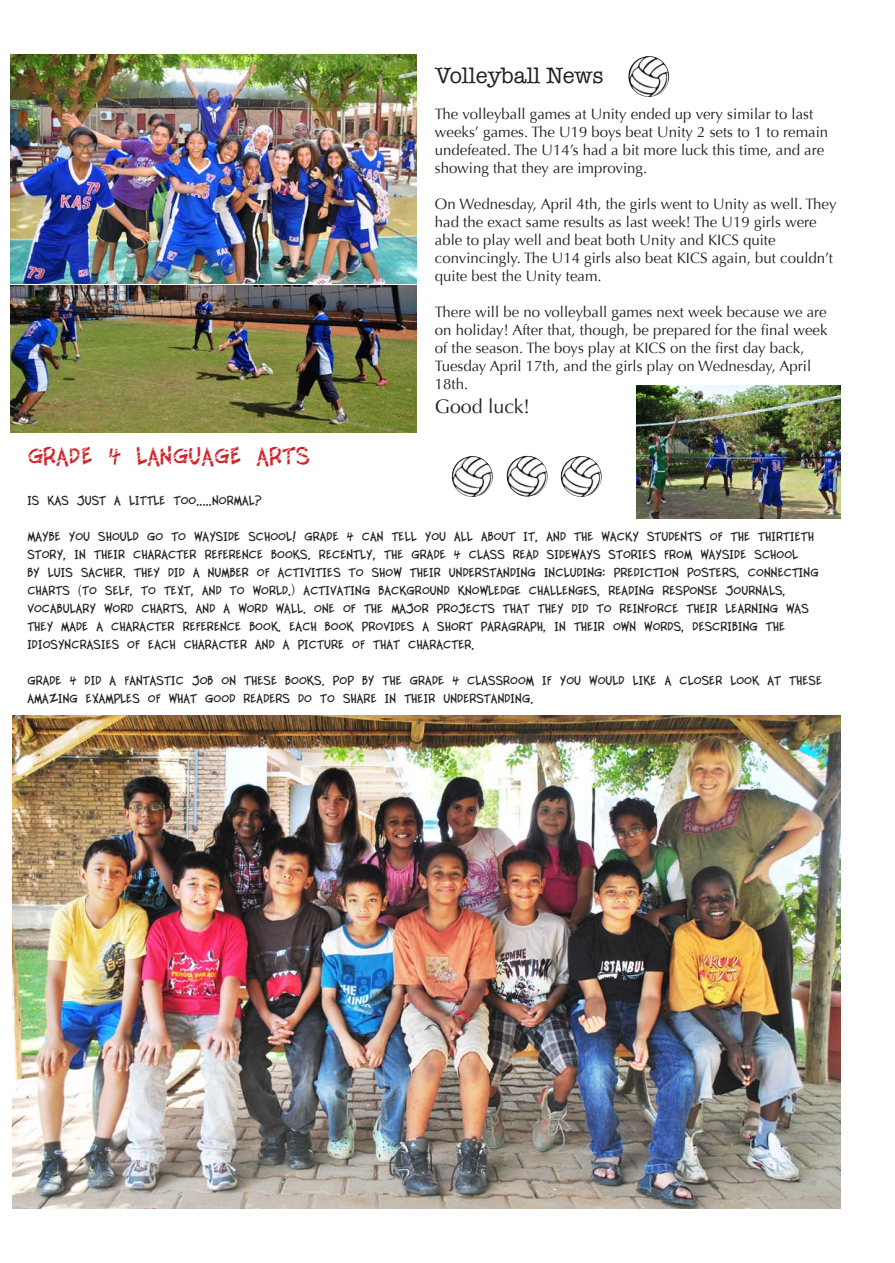
<style>
.page{position:relative;width:895px;height:1263px;background:#fff}
.page>*{position:absolute;margin:0;border:0;box-sizing:border-box;transform-origin:0 0}
.t1{font:28.5px "Twelve Ton Sushi";color:#d1232a}
.t2{font:22.5px "American Typewriter";color:#231f20}
.t3{font:19.5px "Optima";color:#231f20}
.t4{font:15px/18px "Twelve Ton Fishstick";color:#231f20}
.t5{font:15px/18px "Optima";color:#231f20}
</style>
<div class="page">
<img style="left:628px;top:56px;width:42px;height:41px">
<img style="left:12px;top:716px;width:829px;height:493px">
<img style="left:11px;top:286px;width:406px;height:146px">
<img style="left:11px;top:54px;width:406px;height:230px">
<img style="left:636px;top:386px;width:205px;height:132px">
<img style="left:560px;top:456px;width:42px;height:41px">
<img style="left:506px;top:456px;width:42px;height:41px">
<img style="left:451px;top:456px;width:42px;height:41px">
<p class="t2" style="left:435px;top:58px;width:170px">Volleyball News</p>
<p class="t5" style="left:435px;top:105px;width:395px">The volleyball games at Unity ended up very similar to last weeks’ games. The U19 boys beat Unity 2 sets to 1 to remain undefeated. The U14’s had a bit more luck this time, and are showing that they are improving.</p>
<p class="t5" style="left:435px;top:195px;width:403px">On Wednesday, April 4th, the girls went to Unity as well. They had the exact same results as last week! The U19 girls were able to play well and beat both Unity and KICS quite</p>
<p class="t5" style="left:435px;top:249px;width:399px">convincingly. The U14 girls also beat KICS again, but couldn’t quite best the Unity team.</p>
<p class="t5" style="left:435px;top:303px;width:394px;text-align:justify">There will be no volleyball games next week because we are on holiday! After that, though, be prepared for the final week of the season. The boys play at KICS on the first day back,</p>
<p class="t5" style="left:435px;top:357px;width:378px">Tuesday April 17th, and the girls play on Wednesday, April<br>18th.</p>
<p class="t3" style="left:435px;top:395px;width:97px">Good luck!</p>
<p class="t1" style="left:27px;top:447px;width:284px">GRADE 4 LANGUAGE ARTS</p>
<p class="t4" style="left:27px;top:496px;width:236px">IS KAS JUST A LITTLE TOO.....NORMAL?</p>
<p class="t4" style="left:27px;top:532px;width:793px">MAYBE YOU SHOULD GO TO WAYSIDE SCHOOL! GRADE 4 CAN TELL YOU ALL ABOUT IT, AND THE WACKY STUDENTS OF THE THIRTIETH STORY, IN THEIR CHARACTER REFERENCE BOOKS. RECENTLY, THE GRADE 4 CLASS READ SIDEWAYS STORIES FROM WAYSIDE SCHOOL<br>BY LUIS SACHER. THEY DID A NUMBER OF ACTIVITIES TO SHOW THEIR UNDERSTANDING INCLUDING: PREDICTION POSTERS, CONNECTING CHARTS <sup>(</sup>TO SELF, TO TEXT, AND TO WORLD.<sup>)</sup> ACTIVATING BACKGROUND KNOWLEDGE CHALLENGES, READING RESPONSE JOURNALS,</p>
<p class="t4" style="left:27px;top:604px;width:783px">VOCABULARY WORD CHARTS, AND A WORD WALL. ONE OF THE MAJOR PROJECTS THAT THEY DID TO REINFORCE THEIR LEARNING WAS<br>THEY MADE A CHARACTER REFERENCE BOOK. EACH BOOK PROVIDES A SHORT PARAGRAPH, IN THEIR OWN WORDS, DESCRIBING THE</p>
<p class="t4" style="left:27px;top:640px;width:449px">IDIOSYNCRASIES OF EACH CHARACTER AND A PICTURE OF THAT CHARACTER.</p>
<p class="t4" style="left:27px;top:676px;width:796px">GRADE 4 DID A FANTASTIC JOB ON THESE BOOKS. POP BY THE GRADE 4 CLASSROOM IF YOU WOULD LIKE A CLOSER LOOK AT THESE<br>AMAZING EXAMPLES OF WHAT GOOD READERS DO TO SHARE IN THEIR UNDERSTANDING.</p>
</div>
